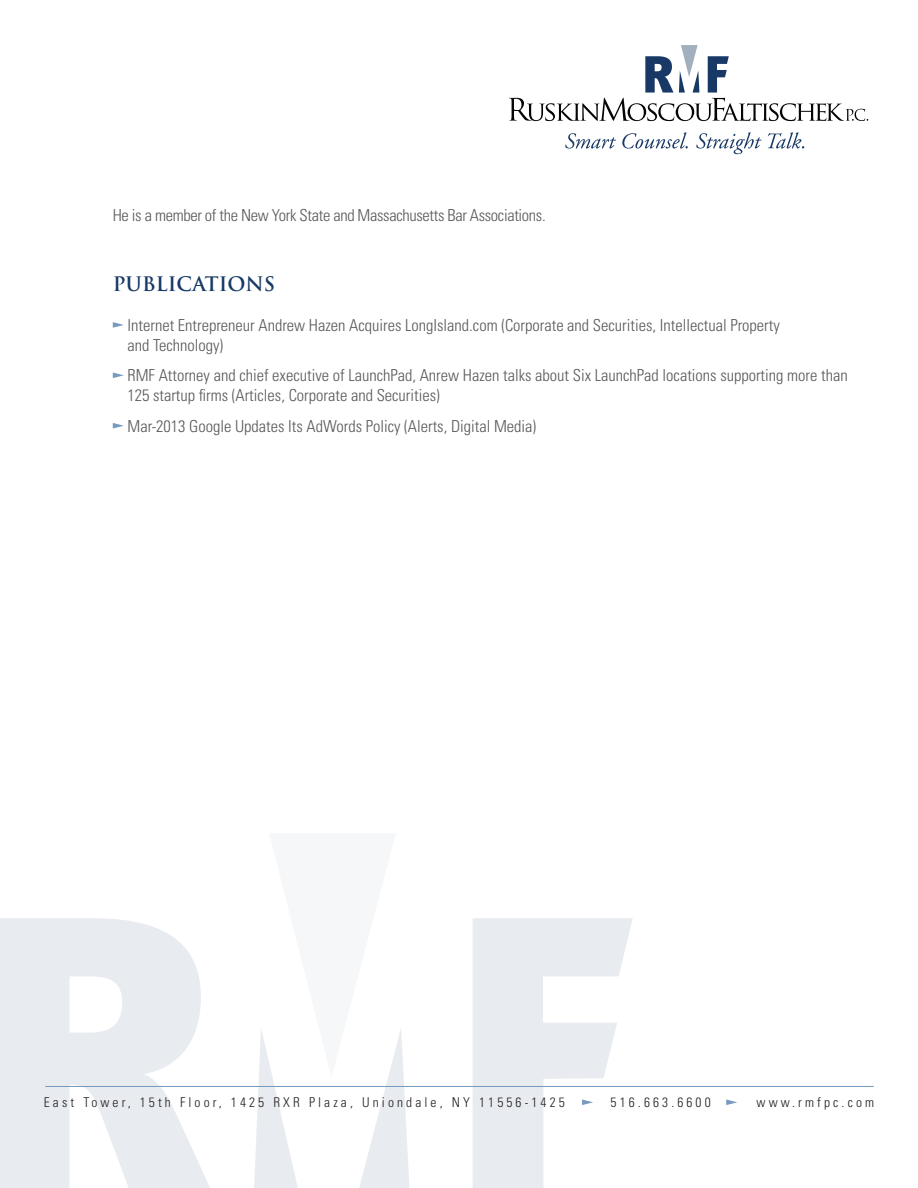
<style>
.page{position:relative;width:918px;height:1188px;background:#fff}
.page>*{position:absolute;margin:0;border:0;box-sizing:border-box;transform-origin:0 0}
.t1{font:700 19.5px "Trajan";color:#163966}
.t2{font:300 condensed 16.5px/19.8px "Univers";color:#57585a}
.t3{font:300 condensed 16.5px "Univers";letter-spacing:-.02em;color:#57585a}
.t4{font:300 condensed 13.5px "Univers";letter-spacing:.23em;color:#231f20}
</style>
<div class="page">
<svg style="left:565px;top:133px;width:51px;height:16px"></svg>
<svg style="left:622px;top:132px;width:66px;height:17px"></svg>
<svg style="left:696px;top:132px;width:66px;height:22px"></svg>
<svg style="left:768px;top:132px;width:36px;height:17px"></svg>
<svg style="left:509px;top:45px;width:359px;height:76px"></svg>
<svg style="left:0;top:918px;width:210px;height:270px;fill:#e8ebf0"></svg>
<svg style="left:254px;top:1029px;width:155px;height:159px"></svg>
<hr style="left:45px;top:1086px;width:829px;height:1px;background:#7599bf">
<svg style="left:726px;top:1099px;width:11px;height:6px"></svg>
<svg style="left:473px;top:918px;width:160px;height:270px"></svg>
<svg style="left:113px;top:322px;width:11px;height:6px"></svg>
<svg style="left:113px;top:372px;width:11px;height:6px"></svg>
<svg style="left:113px;top:423px;width:11px;height:6px"></svg>
<p class="t3" style="left:113px;top:205px;width:434px">He is a member of the New York State and Massachusetts Bar Associations.</p>
<p class="t1" style="left:113px;top:272px;width:164px">PUBLICATIONS</p>
<p class="t2" style="left:127px;top:315px;width:654px">Internet Entrepreneur Andrew Hazen Acquires LongIsland.com (Corporate and Securities, Intellectual Property and Technology)</p>
<p class="t2" style="left:127px;top:365px;width:722px">RMF Attorney and chief executive of LaunchPad, Anrew Hazen talks about Six LaunchPad locations supporting more than<br>125 startup firms (Articles, Corporate and Securities)</p>
<p class="t2" style="left:128px;top:416px;width:410px">Mar-2013 Google Updates Its AdWords Policy (Alerts, Digital Media)</p>
<p class="t4" style="left:44px;top:1094px;width:523px">East Tower, 15th Floor, 1425 RXR Plaza, Uniondale, NY 11556-1425</p>
<p class="t4" style="left:611px;top:1094px;width:102px">516.663.6600</p>
<p class="t4" style="left:757px;top:1094px;width:119px">www.rmfpc.com</p>
</div>
